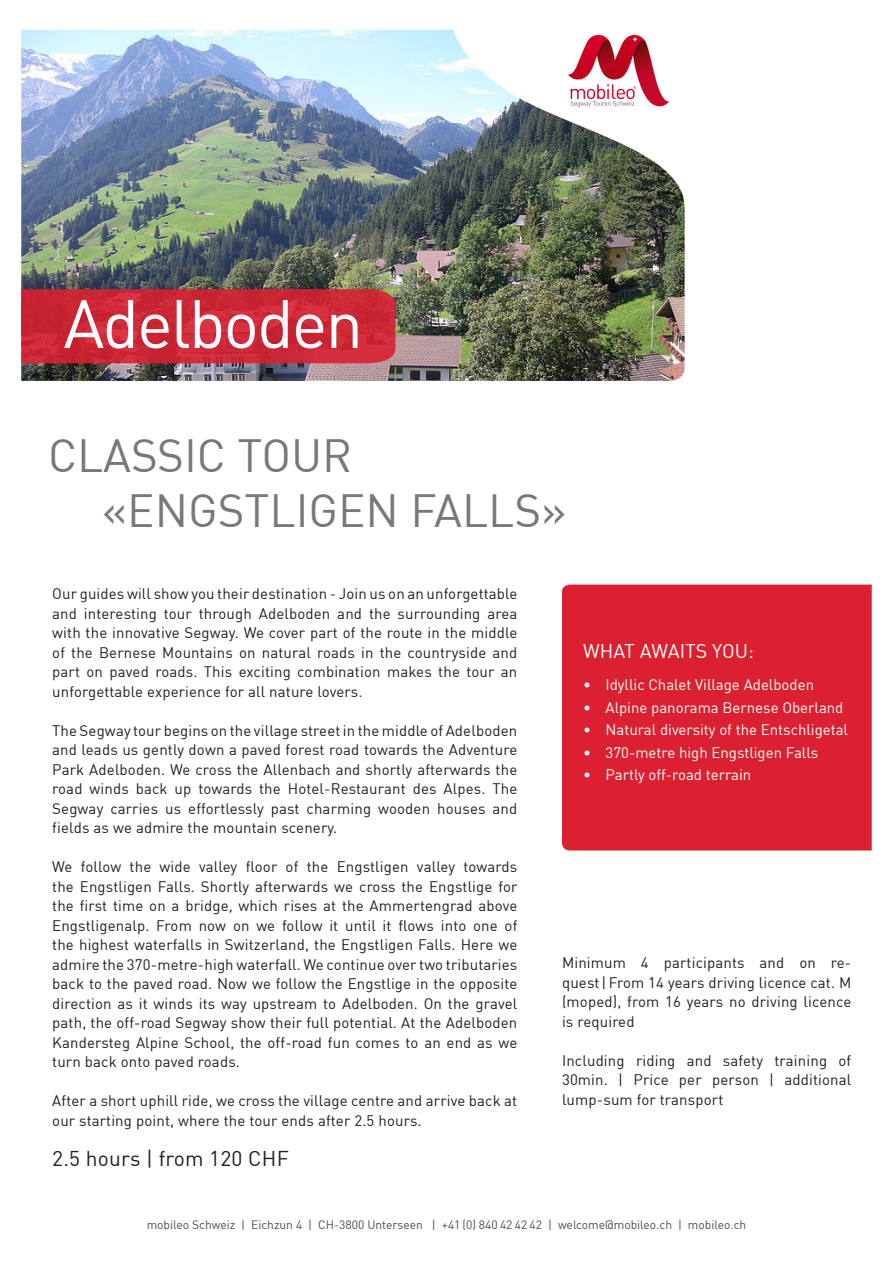
<style>
.page{position:relative;width:893px;height:1263px;background:#fff}
.page>*{position:absolute;margin:0;border:0;box-sizing:border-box;transform-origin:0 0}
.STADT_TITEL{font:67.35px "DIN";letter-spacing:-.03em;color:#fff}
.TOUR_TITEL{font:45.6px "DIN";color:#76787b}
.PREIS{font:21px "DIN";letter-spacing:.01em;color:#231f20}
.t1{font:19.5px "DIN";color:#fff}
.GRUNDTEXT{font:15px/19.5px "DIN";letter-spacing:.01em;color:#231f20;text-align:justify}
.t2{font:15px "DIN";color:#fff}
.FUSSZEILE{font:12px "DIN";color:#4b4c4d}
</style>
<div class="page">
<img style="left:21px;top:30px;width:664px;height:351px">
<svg style="left:21px;top:289px;width:374px;height:74px;background:#cc2837"></svg>
<img style="left:451px;top:29px;width:234px;height:191px">
<img style="left:562px;top:29px;width:112px;height:80px">
<div style="left:562px;top:585px;width:310px;height:265px;background:#da2031"></div>
<p class="STADT_TITEL" style="left:63px;top:282px;width:301px">Adelboden</p>
<p class="TOUR_TITEL" style="left:48px;top:428px;width:306px">CLASSIC TOUR</p>
<p class="TOUR_TITEL" style="left:102px;top:482px;width:466px">«ENGSTLIGEN FALLS»</p>
<p class="GRUNDTEXT" style="left:52px;top:584px;width:467px">Our guides will show you their destination - Join us on an unforgettable and interesting tour through Adelboden and the surrounding area with the innovative Segway. We cover part of the route in the middle of the Bernese Mountains on natural roads in the countryside and part on paved roads. This exciting combination makes the tour an unforgettable experience for all nature lovers.</p>
<p class="GRUNDTEXT" style="left:52px;top:720px;width:467px">The Segway tour begins on the village street in the middle of Adelboden and leads us gently down a paved forest road towards the Adventure Park Adelboden. We cross the Allenbach and shortly afterwards the road winds back up towards the Hotel-Restaurant des Alpes. The Segway carries us effortlessly past charming wooden houses and fields as we admire the mountain scenery.</p>
<p class="GRUNDTEXT" style="left:52px;top:857px;width:467px">We follow the wide valley floor of the Engstligen valley towards the Engstligen Falls. Shortly afterwards we cross the Engstlige for the first time on a bridge, which rises at the Ammertengrad above Engstligenalp. From now on we follow it until it flows into one of the highest waterfalls in Switzerland, the Engstligen Falls. Here we admire the 370-metre-high waterfall. We continue over two tributaries back to the paved road. Now we follow the Engstlige in the opposite direction as it winds its way upstream to Adelboden. On the gravel path, the off-road Segway show their full potential. At the Adelboden Kandersteg Alpine School, the off-road fun comes to an end as we turn back onto paved roads.</p>
<p class="GRUNDTEXT" style="left:52px;top:1091px;width:467px">After a short uphill ride, we cross the village centre and arrive back at our starting point, where the tour ends after 2.5 hours.</p>
<p class="PREIS" style="left:52px;top:1146px;width:238px">2.5 hours | from 120 CHF</p>
<p class="t1" style="left:583px;top:639px;width:172px">WHAT AWAITS YOU:</p>
<p class="t2" style="left:583px;top:675px;width:232px">• Idyllic Chalet Village Adelboden</p>
<p class="t2" style="left:583px;top:698px;width:262px">• Alpine panorama Bernese Oberland</p>
<p class="t2" style="left:583px;top:720px;width:266px">• Natural diversity of the Entschligetal</p>
<p class="t2" style="left:583px;top:743px;width:236px">• 370-metre high Engstligen Falls</p>
<p class="t2" style="left:583px;top:765px;width:169px">• Partly off-road terrain</p>
<p class="GRUNDTEXT" style="left:562px;top:953px;width:291px">Minimum 4 participants and on re&shy;quest| From 14 years driving licence cat. M (moped), from 16 years no driving licence is required</p>
<p class="GRUNDTEXT" style="left:562px;top:1050px;width:291px">Including riding and safety training of 30min. | Price per person | additional lump-sum for transport</p>
<p class="FUSSZEILE" style="left:147px;top:1217px;width:601px">mobileo Schweiz | Eichzun 4 | CH-3800 Unterseen | +41 (0) 840 42 42 42 | welcome@mobileo.ch | mobileo.ch</p>
</div>
